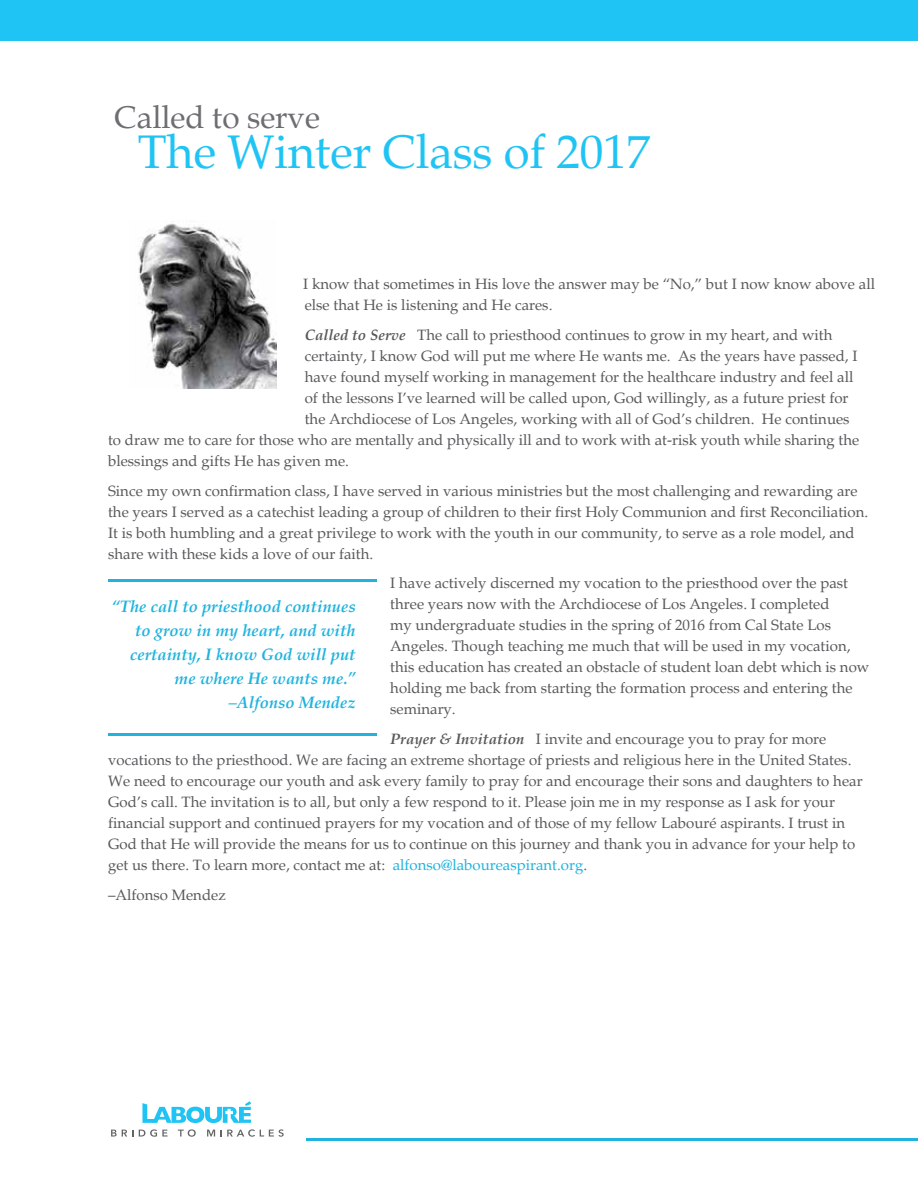
<style>
.page{position:relative;width:918px;height:1186px;background:#fff}
.page>*{position:absolute;margin:0;border:0;box-sizing:border-box;transform-origin:0 0}
.t1{font:47.25px "Palatino";letter-spacing:-.005em;color:#20c4f4}
.t2{font:31.5px "Palatino";letter-spacing:-.005em;color:#6d6e71}
.t3{font:italic 700 16.5px/24px "Palatino";color:#20b3de;text-align:right}
.t4{font:15px/21px "Palatino";color:#58595b}
.s1{font-weight:700;font-style:italic}
.s2{color:#20b3de}
</style>
<div class="page">
<div style="left:0;top:0;width:917px;height:40px;background:#20c4f4"></div>
<svg style="left:142px;top:1101px;width:109px;height:21px"></svg>
<svg style="left:111px;top:1129px;width:22px;height:7px"></svg>
<svg style="left:139px;top:1129px;width:28px;height:7px"></svg>
<svg style="left:178px;top:1129px;width:18px;height:7px"></svg>
<svg style="left:207px;top:1129px;width:76px;height:7px"></svg>
<hr style="left:108px;top:579px;width:268px;height:2px;background:#20b3de">
<hr style="left:108px;top:733px;width:268px;height:3px;background:#20b3de">
<hr style="left:306px;top:1137px;width:611px;height:3px;background:#20b3de">
<img style="left:138px;top:221px;width:139px;height:168px">
<h2 class="t2" style="left:115px;top:98px;width:207px">Called to serve</h2>
<h1 class="t1" style="left:138px;top:124px;width:514px">The Winter Class of 2017</h1>
<p class="t4" style="left:303px;top:274px;width:573px">I know that sometimes in His love the answer may be “No,” but I now know above all else that He is listening and He cares.</p>
<p class="t4" style="left:304px;top:324px;width:529px"><span class="s1">Called to Serve</span> The call to priesthood continues to grow in my heart, and with</p>
<p class="t4" style="left:304px;top:345px;width:554px">certainty, I know God will put me where He wants me. As the years have passed, I</p>
<p class="t4" style="left:304px;top:366px;width:550px">have found myself working in management for the healthcare industry and feel all</p>
<p class="t4" style="left:304px;top:387px;width:545px">of the lessons I’ve learned will be called upon, God willingly, as a future priest for</p>
<p class="t4" style="left:304px;top:408px;width:546px">the Archdiocese of Los Angeles, working with all of God’s children. He continues</p>
<p class="t4" style="left:108px;top:429px;width:752px">to draw me to care for those who are mentally and physically ill and to work with at-risk youth while sharing the</p>
<p class="t4" style="left:108px;top:450px;width:242px">blessings and gifts He has given me.</p>
<p class="t4" style="left:108px;top:480px;width:761px">Since my own confirmation class, I have served in various ministries but the most challenging and rewarding are the years I served as a catechist leading a group of children to their first Holy Communion and first Reconciliation.<br>It is both humbling and a great privilege to work with the youth in our community, to serve as a role model, and share with these kids a love of our faith.</p>
<p class="t4" style="left:390px;top:572px;width:480px">I have actively discerned my vocation to the priesthood over the past three years now with the Archdiocese of Los Angeles. I completed<br>my undergraduate studies in the spring of 2016 from Cal State Los Angeles. Though teaching me much that will be used in my vocation, this education has created an obstacle of student loan debt which is now holding me back from starting the formation process and entering the seminary.</p>
<p class="t4" style="left:108px;top:728px;width:755px;text-indent:282px"><span class="s1">Prayer &amp; Invitation</span> I invite and encourage you to pray for more vocations to the priesthood. We are facing an extreme shortage of priests and religious here in the United States.<br>We need to encourage our youth and ask every family to pray for and encourage their sons and daughters to hear God’s call. The invitation is to all, but only a few respond to it. Please join me in my response as I ask for your financial support and continued prayers for my vocation and of those of my fellow Labouré aspirants. I trust in God that He will provide the means for us to continue on this journey and thank you in advance for your help to get us there. To learn more, contact me at: <span class="s2">alfonso@laboureaspirant.org</span>.</p>
<p class="t4" style="left:108px;top:884px;width:119px">–Alfonso Mendez</p>
<p class="t3" style="left:112px;top:594px;width:245px">“The call to priesthood continues to grow in my heart, and with certainty, I know God will put me where He wants me.” –Alfonso Mendez</p>
</div>
